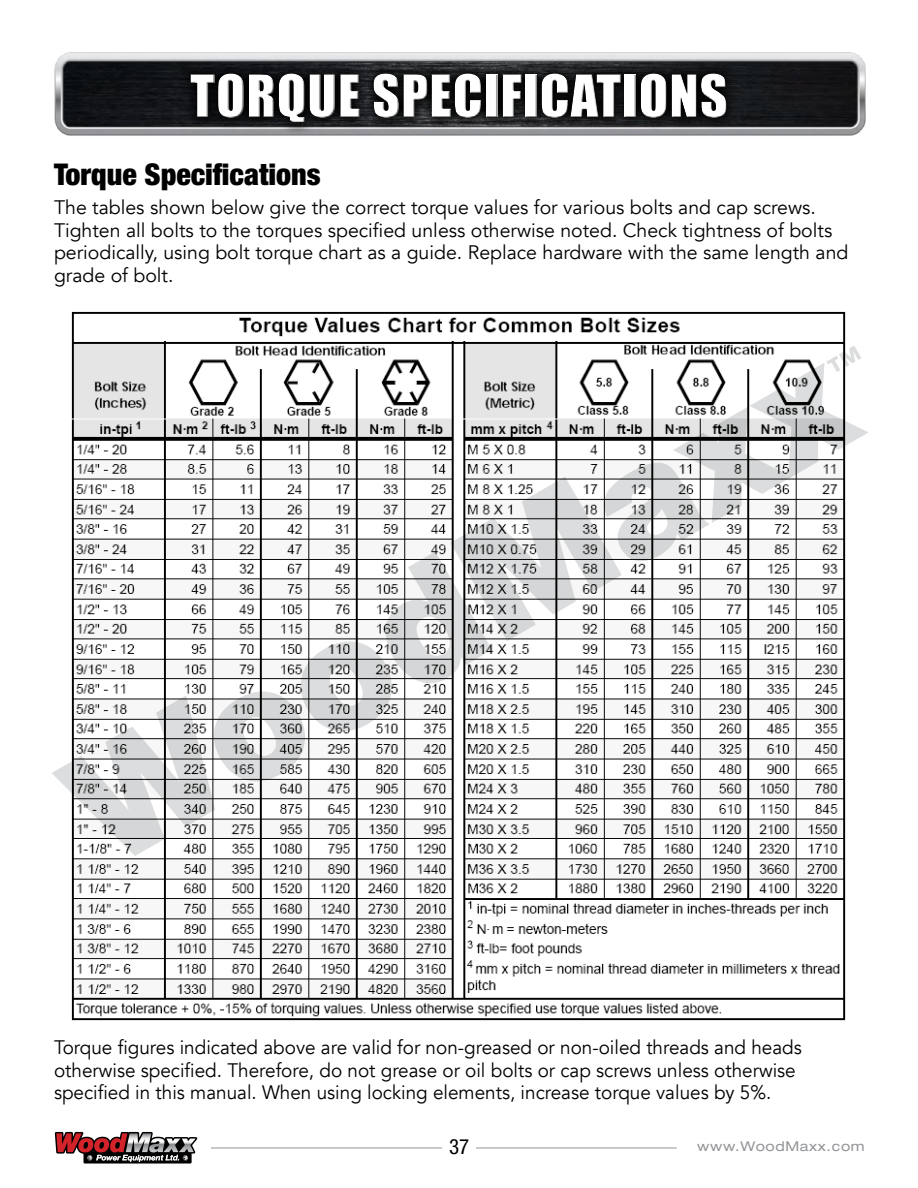
<style>
.page{position:relative;width:918px;height:1188px;background:#fff}
.page>*{position:absolute;margin:0;border:0;box-sizing:border-box;transform-origin:0 0}
.t1{font:54px "Impact";letter-spacing:.02em;color:#fff}
.t2{font:900 condensed 30px "Helvetica Neue LT Std";color:#000}
.t3{font:condensed 21px "Helvetica Neue LT Std";color:#000}
.t4{font:19.5px/22.5px "Avenir";color:#000}
.t5{font:expanded 13.5px "Helvetica Neue LT Std";letter-spacing:.05em;color:#939598}
</style>
<div class="page">
<svg style="left:54px;top:1131px;width:144px;height:33px"></svg>
<hr style="left:211px;top:1148px;width:466px;height:1px;background:#939598">
<div style="left:442px;top:1139px;width:34px;height:22px;background:#fff"></div>
<img style="left:54px;top:52px;width:812px;height:84px">
<svg style="left:178px;top:61px;width:561px;height:74px;background:#494b4e"></svg>
<div style="left:189px;top:73px;width:539px;height:47px;background:#fff;opacity:.75"></div>
<div style="left:189px;top:75px;width:539px;height:48px;background:#000;opacity:.75"></div>
<img style="left:71px;top:311px;width:775px;height:710px">
<svg style="left:52px;top:346px;width:816px;height:510px"></svg>
<h1 class="t1" style="left:190px;top:54px;width:539px">TORQUE SPECIFICATIONS</h1>
<h2 class="t2" style="left:54px;top:156px;width:268px">Torque Specifications</h2>
<p class="t4" style="left:54px;top:197px;width:796px">The tables shown below give the correct torque values for various bolts and cap screws.<br>Tighten all bolts to the torques specified unless otherwise noted. Check tightness of bolts periodically, using bolt torque chart as a guide. Replace hardware with the same length and grade of bolt.</p>
<p class="t4" style="left:54px;top:1037px;width:749px">Torque figures indicated above are valid for non-greased or non-oiled threads and heads otherwise specified. Therefore, do not grease or oil bolts or cap screws unless otherwise specified in this manual. When using locking elements, increase torque values by 5%.</p>
<p class="t3" style="left:449px;top:1134px;width:22px">37</p>
<p class="t5" style="left:697px;top:1138px;width:169px">www.WoodMaxx.com</p>
</div>
